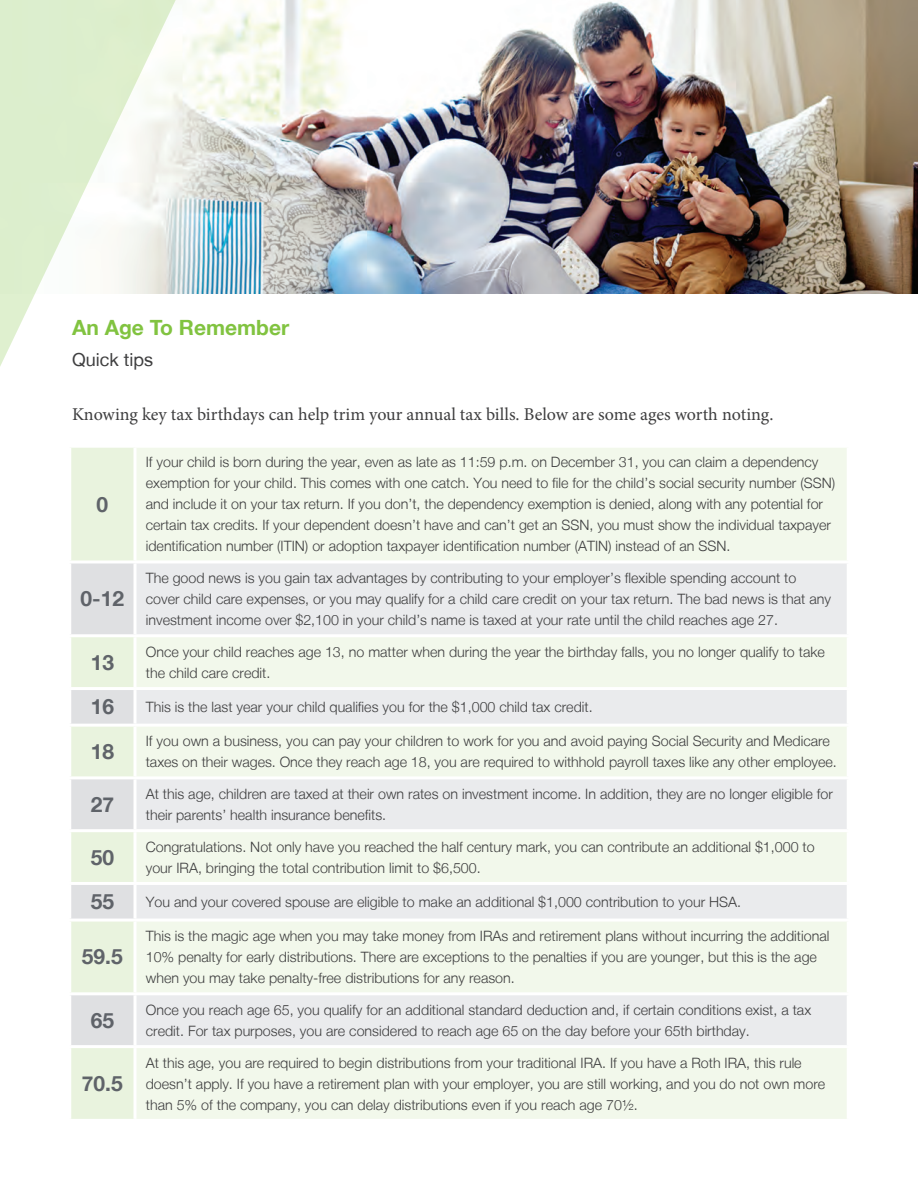
<style>
.page{position:relative;width:918px;height:1188px;background:#fff}
.page>*{position:absolute;margin:0;border:0;box-sizing:border-box;transform-origin:0 0}
.t1{font:700 21px "Helvetica Neue LT";color:#5f6369}
.t2{font:700 21px "Helvetica Neue LT";color:#81c340}
.t3{font:18px "Minion Pro";letter-spacing:-.005em;color:#3e3e3f}
.t4{font:18px "Helvetica Neue LT";color:#3e3e3f}
.t5{font:300 14.25px/21px "Helvetica Neue LT";color:#3e3e3f}
</style>
<div class="page">
<img style="left:201px;top:0;width:717px;height:293px">
<svg style="left:0;top:0;width:201px;height:366px"></svg>
<div style="left:71px;top:448px;width:63px;height:671px;background:#e9f3de"></div>
<div style="left:136px;top:448px;width:711px;height:671px;background:#f2f8eb"></div>
<svg style="left:71px;top:563px;width:63px;height:482px;background:#e4e9e1"></svg>
<svg style="left:136px;top:563px;width:711px;height:482px;background:#eef1ec"></svg>
<hr style="left:68px;top:560px;width:67px;height:3px;background:#fff">
<hr style="left:135px;top:560px;width:715px;height:3px;background:#fff">
<hr style="left:68px;top:634px;width:67px;height:3px;background:#fff">
<hr style="left:135px;top:634px;width:715px;height:3px;background:#fff">
<hr style="left:68px;top:687px;width:67px;height:3px;background:#fff">
<hr style="left:135px;top:687px;width:715px;height:3px;background:#fff">
<hr style="left:68px;top:724px;width:67px;height:3px;background:#fff">
<hr style="left:135px;top:724px;width:715px;height:3px;background:#fff">
<hr style="left:68px;top:776px;width:67px;height:3px;background:#fff">
<hr style="left:135px;top:776px;width:715px;height:3px;background:#fff">
<hr style="left:68px;top:829px;width:67px;height:3px;background:#fff">
<hr style="left:135px;top:829px;width:715px;height:3px;background:#fff">
<hr style="left:68px;top:882px;width:67px;height:3px;background:#fff">
<hr style="left:135px;top:882px;width:715px;height:3px;background:#fff">
<hr style="left:68px;top:919px;width:67px;height:3px;background:#fff">
<hr style="left:135px;top:919px;width:715px;height:3px;background:#fff">
<hr style="left:68px;top:992px;width:67px;height:3px;background:#fff">
<hr style="left:135px;top:992px;width:715px;height:3px;background:#fff">
<hr style="left:68px;top:1045px;width:67px;height:3px;background:#fff">
<hr style="left:135px;top:1045px;width:715px;height:3px;background:#fff">
<p class="t2" style="left:72px;top:314px;width:219px">An Age To Remember</p>
<p class="t4" style="left:72px;top:349px;width:83px">Quick tips</p>
<p class="t3" style="left:72px;top:402px;width:703px">Knowing key tax birthdays can help trim your annual tax bills. Below are some ages worth noting.</p>
<p class="t1" style="left:97px;top:491px;width:13px">0</p>
<p class="t1" style="left:81px;top:586px;width:45px">0-12</p>
<p class="t5" style="left:146px;top:451px;width:691px">If your child is born during the year, even as late as 11:59 p.m. on December 31, you can claim a dependency exemption for your child. This comes with one catch. You need to file for the child’s social security number (SSN) and include it on your tax return. If you don’t, the dependency exemption is denied, along with any potential for certain tax credits. If your dependent doesn’t have and can’t get an SSN, you must show the individual taxpayer identification number (ITIN) or adoption taxpayer identification number (ATIN) instead of an SSN.</p>
<p class="t5" style="left:146px;top:567px;width:687px">The good news is you gain tax advantages by contributing to your employer’s flexible spending account to cover child care expenses, or you may qualify for a child care credit on your tax return. The bad news is that any investment income over $2,100 in your child’s name is taxed at your rate until the child reaches age 27.</p>
<p class="t1" style="left:91px;top:649px;width:25px">13</p>
<p class="t5" style="left:146px;top:641px;width:681px">Once your child reaches age 13, no matter when during the year the birthday falls, you no longer qualify to take the child care credit.</p>
<p class="t1" style="left:91px;top:694px;width:25px">16</p>
<p class="t5" style="left:146px;top:696px;width:448px">This is the last year your child qualifies you for the $1,000 child tax credit.</p>
<p class="t1" style="left:91px;top:739px;width:25px">18</p>
<p class="t5" style="left:146px;top:730px;width:693px">If you own a business, you can pay your children to work for you and avoid paying Social Security and Medicare taxes on their wages. Once they reach age 18, you are required to withhold payroll taxes like any other employee.</p>
<p class="t1" style="left:91px;top:791px;width:25px">27</p>
<p class="t5" style="left:146px;top:783px;width:689px">At this age, children are taxed at their own rates on investment income. In addition, they are no longer eligible for their parents’ health insurance benefits.</p>
<p class="t1" style="left:91px;top:844px;width:25px">50</p>
<p class="t5" style="left:146px;top:836px;width:670px">Congratulations. Not only have you reached the half century mark, you can contribute an additional $1,000 to your IRA, bringing the total contribution limit to $6,500.</p>
<p class="t1" style="left:91px;top:889px;width:25px">55</p>
<p class="t5" style="left:146px;top:891px;width:597px">You and your covered spouse are eligible to make an additional $1,000 contribution to your HSA.</p>
<p class="t1" style="left:82px;top:944px;width:42px">59.5</p>
<p class="t5" style="left:146px;top:925px;width:685px">This is the magic age when you may take money from IRAs and retirement plans without incurring the additional<br>10% penalty for early distributions. There are exceptions to the penalties if you are younger, but this is the age when you may take penalty-free distributions for any reason.</p>
<p class="t1" style="left:91px;top:1007px;width:25px">65</p>
<p class="t5" style="left:146px;top:999px;width:667px">Once you reach age 65, you qualify for an additional standard deduction and, if certain conditions exist, a tax credit. For tax purposes, you are considered to reach age 65 on the day before your 65th birthday.</p>
<p class="t1" style="left:82px;top:1071px;width:42px">70.5</p>
<p class="t5" style="left:146px;top:1052px;width:681px">At this age, you are required to begin distributions from your traditional IRA. If you have a Roth IRA, this rule doesn’t apply. If you have a retirement plan with your employer, you are still working, and you do not own more than 5% of the company, you can delay distributions even if you reach age 70½.</p>
</div>
